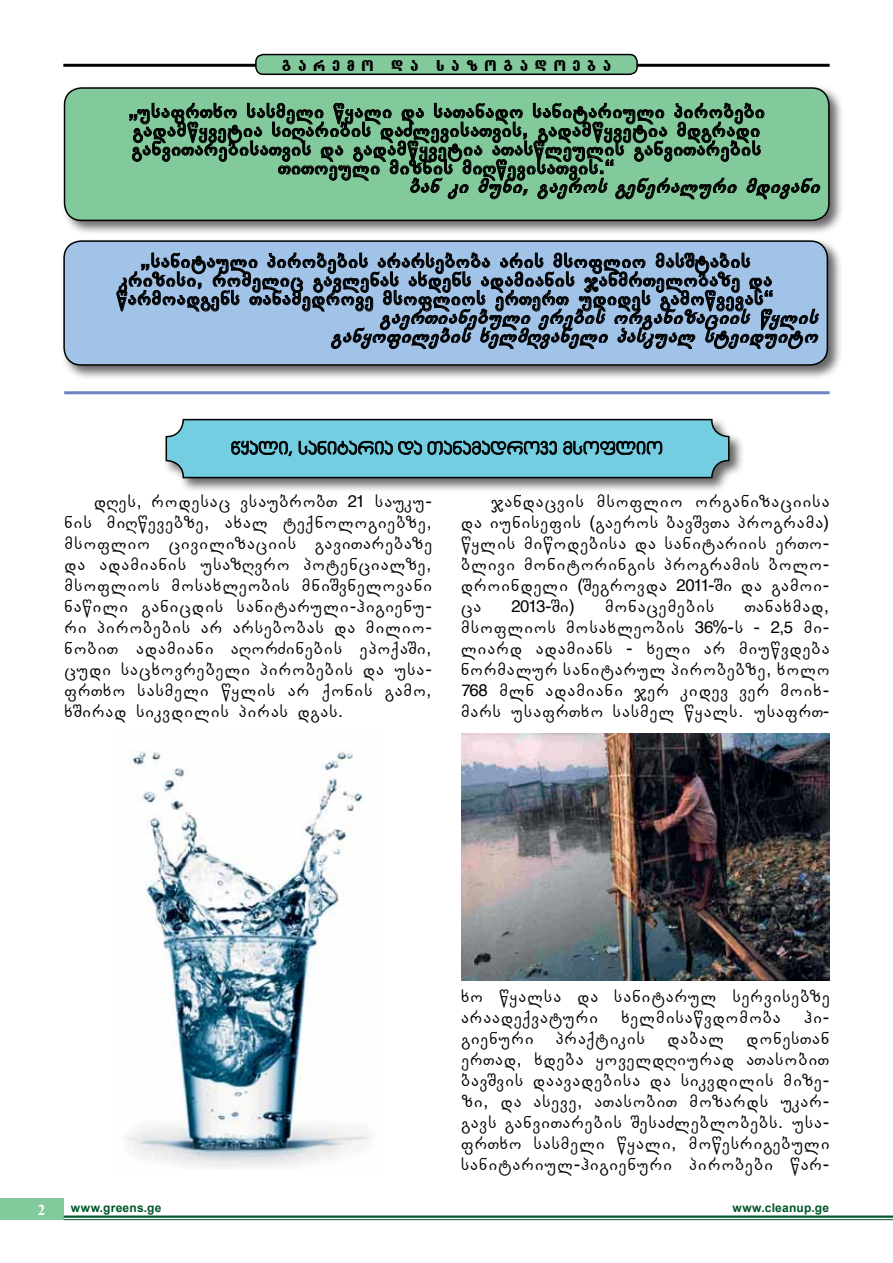
<style>
.page{position:relative;width:893px;height:1263px;background:#fff}
.page>*{position:absolute;margin:0;border:0;box-sizing:border-box;transform-origin:0 0}
.t1{font:700 18px/18.8px "Parlamu";letter-spacing:.1em;color:#000;text-align:center}
.t2{font:italic 700 18px/18.8px "Parlamu";letter-spacing:.06em;color:#000;text-align:right}
.t3{font:18px "Avaza Mtavruli";letter-spacing:.015em;color:#000}
.t4{font:18px "Geo Grotesk";letter-spacing:.4em;color:#000}
.t5{font:500 16.5px/21px "Parla";letter-spacing:.11em;color:#000;text-align:justify}
.t6{font:700 15px "Times New Roman";color:#fff}
.t7{font:700 12px "Arial";letter-spacing:.02em;color:#005629}
</style>
<div class="page">
<div style="left:1px;top:1199px;width:63px;height:21px;background:#82ca9c"></div>
<hr style="left:64px;top:1215px;width:829px;height:3px;background:#005629">
<hr style="left:64px;top:1219px;width:829px;height:1px;background:#005629">
<hr style="left:63px;top:64px;width:767px;height:3px;background:#000">
<div style="left:256px;top:55px;width:381px;height:19px;background:#82ca9c;border-radius:8px"></div>
<div style="left:255px;top:54px;width:383px;height:21px;border:2px solid #000;border-radius:8px"></div>
<div style="left:61px;top:85px;width:783px;height:150px;background:#000;opacity:.6"></div>
<div style="left:65px;top:88px;width:764px;height:132px;background:#82ca9c;border-radius:17px"></div>
<svg style="left:129px;top:102px;width:692px;height:98px"></svg>
<div style="left:64px;top:87px;width:766px;height:134px;border:2px solid #000;border-radius:17px"></div>
<div style="left:61px;top:238px;width:782px;height:142px;background:#000;opacity:.6"></div>
<div style="left:64px;top:241px;width:763px;height:124px;background:#a1c3e7;border-radius:17px"></div>
<svg style="left:116px;top:238px;width:704px;height:111px"></svg>
<div style="left:63px;top:240px;width:765px;height:126px;border:2px solid #000;border-radius:17px"></div>
<div style="left:163px;top:416px;width:581px;height:77px;background:#000;opacity:.6"></div>
<div style="left:166px;top:420px;width:563px;height:58px;background:#74cee2;border-radius:17px"></div>
<svg style="left:231px;top:440px;width:61px;height:16px"></svg>
<svg style="left:298px;top:440px;width:259px;height:15px"></svg>
<svg style="left:563px;top:440px;width:100px;height:16px"></svg>
<div style="left:166px;top:419px;width:563px;height:59px;border:2px solid #000;border-radius:17px"></div>
<img style="left:127px;top:750px;width:244px;height:418px">
<hr style="left:64px;top:391px;width:766px;height:3px;background:#6f83c1">
<img style="left:461px;top:734px;width:368px;height:247px">
<p class="t4" style="left:282px;top:57px;width:330px">GAREMO DA SAZOGADOEBA</p>
<p class="t1" style="left:128px;top:103px;width:637px">„USAFRTXO SASMELI WYALI DA SATANADO SANITARIULI PIROBEBI GADAMWYVETIA SIRARIBIS DAZLEVISATVIS, GADAMWYVETIA MDGRADI GANVITAREBISATVIS DA GADAMWYVETIA ATASWLEULIS GANVITAREBIS TITOEULI MIZNIS MIRWEVISATVIS.“</p>
<p class="t2" style="left:409px;top:178px;width:417px">BAN KI MU NI, GAEROS GENERALU RI MDIVANI</p>
<p class="t1" style="left:117px;top:253px;width:658px">„SANITAULI PIROBEBIS ARARSEBOBA ARIS MSOFLIO MASSTABIS<br>KRIZISI, ROMELIC GAVLENAS AXDENS ADAMIANIS JANMRTELOBAZE DA<br>WARMOADGENS TANAMEDROVE MSOFLIOS ERTERT UDIDES GAMOWVEVAS“</p>
<p class="t2" style="left:332px;top:309px;width:493px">GAERTIANEBULI EREBIS ORGANIZACIIS WYLIS<br>GANYOF ILEBIS XELMRVANELI PASKU AL STEIDU IT O</p>
<p class="t3" style="left:231px;top:440px;width:433px">WYALI, SANITARIA DA TANAMADROVE MSOFLIO</p>
<p class="t5" style="left:65px;top:492px;width:368px;text-indent:30px">DRES, RODESAC VSAUBROBT 21 SAUKU-NIS MIRWEVEBZE, AXAL TEQNOLOGIEBZE, MSOFLIO CIVILIZACIIS GAVITAREBAZE DA ADAMIANIS USAZRVRO POTENCIALZE, MSOFLIOS MOSAXLEOBIS MNISVNELOVANI NAWILI GANICDIS SANITARULI-HIGIENU-RI PIROBEBIS AR ARSEBOBAS DA MILIO-NOBIT ADAMIANI ARORZINEBIS EPOQASI, CUDI SACXOVREBELI PIROBEBIS DA USA-FRTXO SASMELI WYLIS AR QONIS GAMO, XSIRAD SIKVDILIS PIRAS DGAS.</p>
<p class="t5" style="left:461px;top:492px;width:369px;text-indent:30px">JANDACVIS MSOFLIO ORGANIZACIISA DA IUNISEFIS (GAEROS BAVSVTA PROGRAMA)<br>WYLIS MIWODEBISA DA SANITARIIS ERTO-BLIVI MONITORINGIS PROGRAMIS BOLO-DROINDELI (SEGROVDA 2011-SI DA GAMOI-CA</p>
<p class="t5" style="left:511px;top:597px;width:65px">2013-SI)</p>
<p class="t5" style="left:605px;top:597px;width:110px">MONACEMEBIS</p>
<p class="t5" style="left:461px;top:597px;width:369px;text-indent:283px">TANAXMAD, MSOFLIOS MOSAXLEOBIS 36%-S - 2,5 MI-LIARD ADAMIANS - XELI AR MIUWVDEBA NORMALUR SANITARUL PIROBEBZE, XOLO 768 MLN ADAMIANI JER KIDEV VER MOIX-MARS USAFRTXO SASMEL WYALS. USAFRT-</p>
<p class="t5" style="left:461px;top:986px;width:369px">XO WYALSA DA SANITARUL SERVISEBZE<br>ARAADEQVATURI</p>
<p class="t5" style="left:622px;top:1007px;width:160px">XELMISAWVDOMOBA</p>
<p class="t5" style="left:805px;top:1007px;width:26px">HI-</p>
<p class="t5" style="left:461px;top:1028px;width:73px">GIENURI</p>
<p class="t5" style="left:556px;top:1028px;width:90px">PRAQTIKIS</p>
<p class="t5" style="left:668px;top:1028px;width:58px">DABAL</p>
<p class="t5" style="left:461px;top:1028px;width:369px;text-indent:286px">DONESTAN ERTAD, XDEBA YOVELDRIURAD ATASOBIT BAVSVIS DAAVADEBISA DA SIKVDILIS MIZE-ZI, DA ASEVE, ATASOBIT MOZARDS UKAR-GAVS GANVITAREBIS SESAZLEBLOBEBS. USA-FRTXO SASMELI WYALI, MOWESRIGEBULI SANITARIUL-HIGIENURI PIROBEBI WAR-</p>
<p class="t6" style="left:38px;top:1199px;width:9px">2</p>
<p class="t7" style="left:71px;top:1200px;width:92px">www.greens.ge</p>
<p class="t7" style="left:732px;top:1200px;width:98px">www.cleanup.ge</p>
</div>
